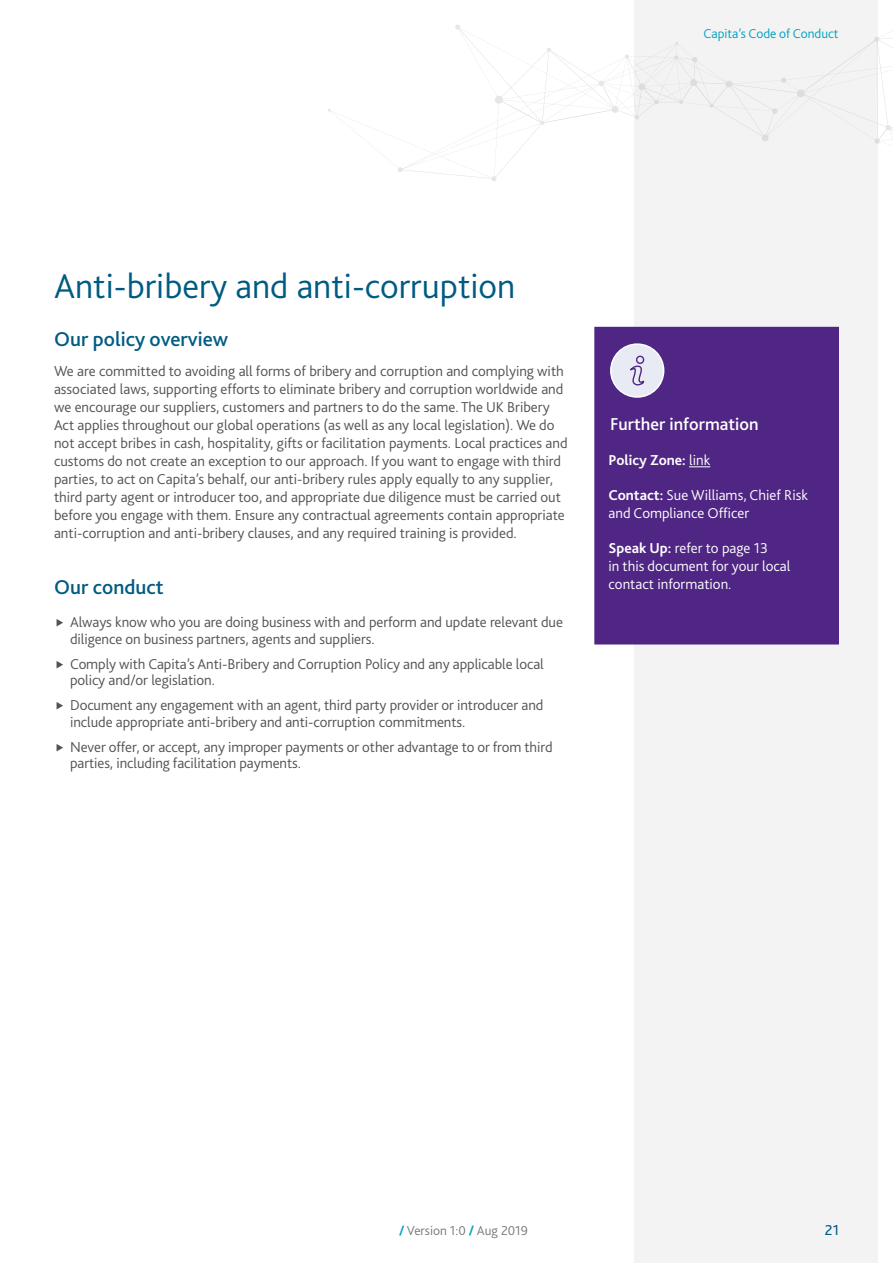
<style>
.page{position:relative;width:893px;height:1263px;background:#fff}
.page>*{position:absolute;margin:0;border:0;box-sizing:border-box;transform-origin:0 0}
.t1{font:300 36px "Bliss 2";color:#005b82}
.t2{font:500 21px "Bliss 2";color:#005b82}
.t3{font:500 18px "Bliss 2";color:#fff}
.t4{font:300 15px/18px "Bliss 2";color:#505253}
.t5{font:300 15px/18px "Bliss 2";color:#fff}
.t6{font:700 15px "Bliss 2";color:#fff}
.t7{font:15px "Bliss 2";color:#005b82}
.t8{font:300 13.5px "Bliss 2";color:#00a1c1}
.t9{font:300 13.5px "Bliss 2";color:#76787a}
.s1{font-weight:300}
.s2{font-weight:700}
.s3{font-weight:700;color:#00a1c1}
</style>
<div class="page">
<div style="left:635px;top:0;width:243px;height:1263px;background:#f3f3f3"></div>
<svg style="left:328px;top:17px;width:565px;height:177px"></svg>
<div style="left:595px;top:328px;width:243px;height:316px;background:#4f2683"></div>
<svg style="left:689px;top:466px;width:21px;height:1px"></svg>
<div style="left:594px;top:327px;width:245px;height:317px;border:2px solid #4f2683"></div>
<div style="left:611px;top:344px;width:53px;height:53px;background:#e8eaf4;border-radius:50%"></div>
<div style="left:610px;top:343px;width:54px;height:55px;border:2px solid #fff;border-radius:50%"></div>
<svg style="left:630px;top:355px;width:15px;height:31px"></svg>
<p class="t8" style="left:704px;top:25px;width:137px">Capita’s Code of Conduct</p>
<h1 class="t1" style="left:54px;top:263px;width:463px">Anti-bribery and anti-corruption</h1>
<h2 class="t2" style="left:54px;top:326px;width:176px">Our policy overview</h2>
<p class="t4" style="left:54px;top:362px;width:515px">We are committed to avoiding all forms of bribery and corruption and complying with associated laws, supporting efforts to eliminate bribery and corruption worldwide and we encourage our suppliers, customers and partners to do the same. The UK Bribery Act applies throughout our global operations (as well as any local legislation). We do not accept bribes in cash, hospitality, gifts or facilitation payments. Local practices and customs do not create an exception to our approach. If you want to engage with third parties, to act on Capita’s behalf, our anti-bribery rules apply equally to any supplier, third party agent or introducer too, and appropriate due diligence must be carried out before you engage with them. Ensure any contractual agreements contain appropriate anti-corruption and anti-bribery clauses, and any required training is provided.</p>
<h2 class="t2" style="left:54px;top:573px;width:111px">Our conduct</h2>
<p class="t4" style="left:70px;top:613px;width:494px;line-height:16.5px">Always know who you are doing business with and perform and update relevant due diligence on business partners, agents and suppliers.</p>
<p class="t4" style="left:70px;top:655px;width:475px;line-height:16.5px">Comply with Capita’s Anti-Bribery and Corruption Policy and any applicable local policy and/or legislation.</p>
<p class="t4" style="left:70px;top:696px;width:475px;line-height:16.5px">Document any engagement with an agent, third party provider or introducer and include appropriate anti-bribery and anti-corruption commitments.</p>
<p class="t4" style="left:70px;top:738px;width:484px;line-height:16.5px">Never offer, or accept, any improper payments or other advantage to or from third parties, including facilitation payments.</p>
<p class="t3" style="left:610px;top:412px;width:150px">Further information</p>
<p class="t6" style="left:609px;top:450px;width:103px">Policy Zone: <span class="s1">link</span></p>
<p class="t5" style="left:609px;top:485px;width:201px"><span class="s2">Contact:</span> Sue Williams, Chief Risk and Compliance Officer</p>
<p class="t5" style="left:609px;top:538px;width:183px"><span class="s2">Speak Up:</span> refer to page 13<br>in this document for your local contact information.</p>
<p class="t9" style="left:399px;top:1222px;width:130px"><span class="s3">/</span> Version 1:0 <span class="s3">/</span> Aug 2019</p>
<p class="t7" style="left:825px;top:1221px;width:16px">21</p>
</div>
